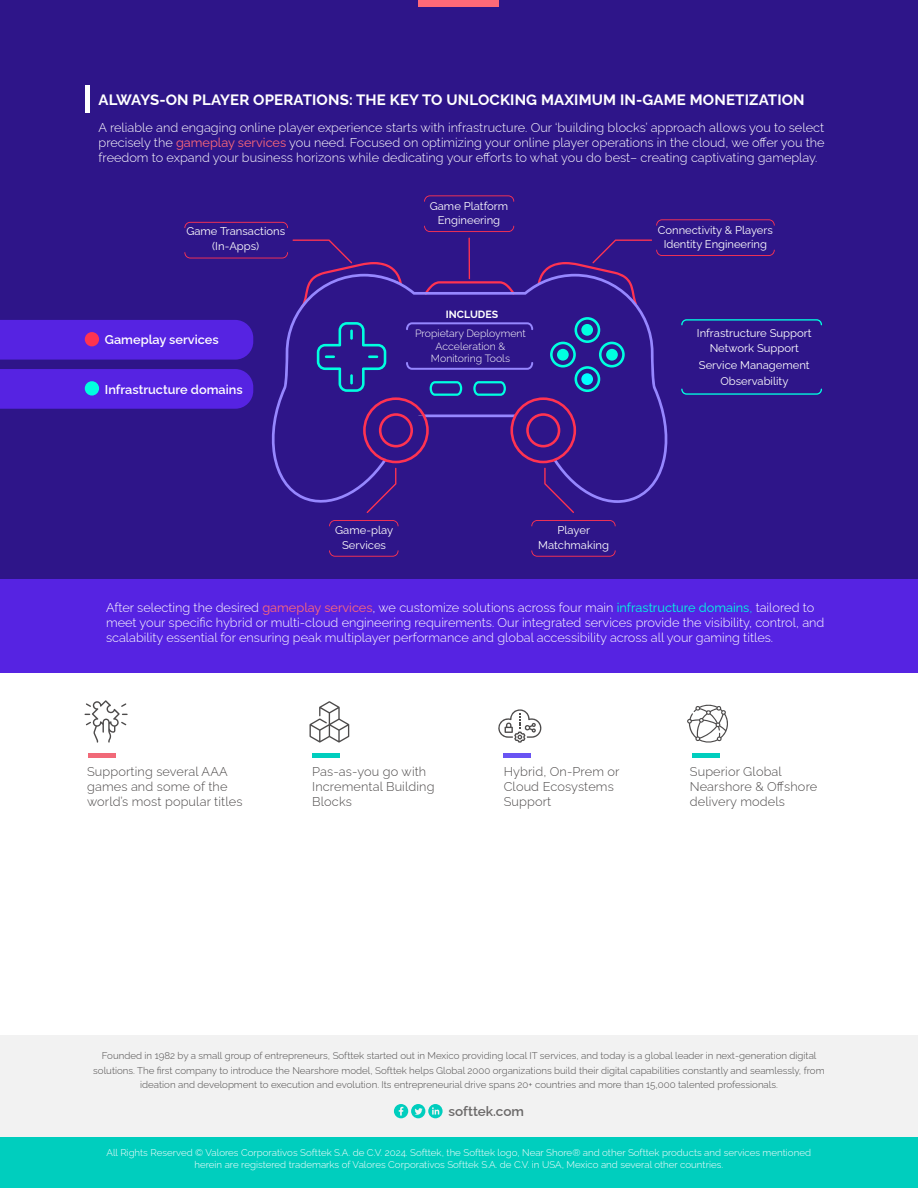
<style>
.page{position:relative;width:918px;height:1188px;background:#fff}
.page>*{position:absolute;margin:0;border:0;box-sizing:border-box;transform-origin:0 0}
.Contenido{font:700 15px "Raleway";letter-spacing:.01em;color:#fff}
.t1{font:600 13.5px "Raleway";color:#6b6969}
.Contenido-2{font:300 12.75px/15px "Raleway";color:#fff;text-align:justify}
.Contenido-3{font:300 12.75px/15px "Raleway";letter-spacing:.01em;color:#4e4b4b}
.Contenido-4{font:600 12.75px "Raleway";color:#fff}
.t2{font:11.25px/14.4px "Raleway";color:#fff;text-align:center}
.t3{font:300 10.5px "Raleway";color:#fff}
.t4{font:700 10.5px "Raleway";color:#fff}
.t5{font:300 9.75px/14.4px "Raleway";color:#4d4b4b;text-align:center}
.t6{font:300 9.75px/11.7px "Raleway";color:#fff;text-align:center}
.s1{font-weight:400;color:#ff6978}
.s2{font-weight:400;color:#00ffe0}
.s3{color:#00ffe0}
</style>
<div class="page">
<div style="left:0;top:1035px;width:918px;height:102px;background:#f2f2f2"></div>
<div style="left:0;top:1137px;width:918px;height:51px;background:#00cebe"></div>
<svg style="left:394px;top:1104px;width:49px;height:14px"></svg>
<div style="left:0;top:579px;width:918px;height:94px;background:#5623e2"></div>
<div style="left:0;top:0;width:918px;height:579px;background:#2e1589"></div>
<div style="left:418px;top:0;width:81px;height:6px;background:#ff6978"></div>
<hr style="left:469px;top:238px;width:1px;height:41px;background:#ff3351">
<svg style="left:271px;top:274px;width:397px;height:229px"></svg>
<svg style="left:317px;top:317px;width:308px;height:196px"></svg>
<div style="left:557px;top:349px;width:12px;height:12px;background:#00ffe0;border-radius:50%"></div>
<div style="left:581px;top:324px;width:12px;height:12px;background:#00ffe0;border-radius:50%"></div>
<div style="left:606px;top:349px;width:12px;height:12px;background:#00ffe0;border-radius:50%"></div>
<div style="left:581px;top:373px;width:12px;height:12px;background:#0ff;border-radius:50%"></div>
<svg style="left:184px;top:240px;width:218px;height:68px"></svg>
<svg style="left:184px;top:222px;width:104px;height:6px"></svg>
<svg style="left:538px;top:240px;width:237px;height:65px"></svg>
<svg style="left:656px;top:219px;width:119px;height:7px"></svg>
<svg style="left:424px;top:226px;width:90px;height:6px"></svg>
<svg style="left:424px;top:195px;width:90px;height:7px"></svg>
<svg style="left:329px;top:550px;width:70px;height:7px"></svg>
<svg style="left:329px;top:520px;width:70px;height:6px"></svg>
<svg style="left:531px;top:550px;width:85px;height:7px"></svg>
<svg style="left:531px;top:520px;width:85px;height:6px"></svg>
<svg style="left:681px;top:319px;width:141px;height:6px"></svg>
<svg style="left:681px;top:389px;width:141px;height:6px"></svg>
<hr style="left:312px;top:754px;width:28px;height:4px;background:#00cebe">
<hr style="left:503px;top:754px;width:28px;height:4px;background:#6954f3">
<hr style="left:692px;top:754px;width:28px;height:4px;background:#00cebe">
<hr style="left:88px;top:754px;width:28px;height:4px;background:#f16978">
<hr style="left:85px;top:85px;width:4px;height:28px;background:#fff">
<svg style="left:85px;top:700px;width:43px;height:43px"></svg>
<svg style="left:498px;top:709px;width:44px;height:34px"></svg>
<svg style="left:687px;top:704px;width:41px;height:39px"></svg>
<svg style="left:309px;top:701px;width:40px;height:42px"></svg>
<div style="left:0;top:320px;width:253px;height:40px;background:#5623e2"></div>
<div style="left:0;top:369px;width:253px;height:40px;background:#5623e2"></div>
<div style="left:85px;top:381px;width:14px;height:15px;background:#00ffe0;border-radius:50%"></div>
<div style="left:85px;top:332px;width:14px;height:14px;background:#ff3351;border-radius:50%"></div>
<p class="Contenido" style="left:99px;top:88px;width:708px">ALWAYS-ON PLAYER OPERATIONS: THE KEY TO UNLOCKING MAXIMUM IN-GAME MONETIZATION</p>
<p class="Contenido-2" style="left:99px;top:119px;width:728px">A reliable and engaging online player experience starts with infrastructure. Our ‘building blocks’ approach allows you to select precisely the <span class="s1">gameplay services</span> you need. Focused on optimizing your online player operations in the cloud, we offer you the freedom to expand your business horizons while dedicating your efforts to what you do best– creating captivating gameplay.</p>
<p class="t2" style="left:186px;top:223px;width:100px">Game Transactions (In-Apps)</p>
<p class="Contenido-4" style="left:105px;top:329px;width:115px">Gameplay services</p>
<p class="Contenido-4" style="left:105px;top:379px;width:139px">Infrastructure domains</p>
<p class="t2" style="left:430px;top:198px;width:80px">Game Platform</p>
<p class="t2" style="left:438px;top:212px;width:64px">Engineering</p>
<p class="t4" style="left:446px;top:306px;width:54px">INCLUDES</p>
<p class="t3" style="left:415px;top:325px;width:112px">Propietary Deployment</p>
<p class="t3" style="left:436px;top:338px;width:71px">Acceleration &amp;</p>
<p class="t3" style="left:431px;top:350px;width:81px">Monitoring Tools</p>
<p class="t2" style="left:658px;top:221px;width:117px">Connectivity &amp; Players</p>
<p class="t2" style="left:664px;top:236px;width:105px">Identity Engineering</p>
<p class="t2" style="left:697px;top:325px;width:116px">Infrastructure Support</p>
<p class="t2" style="left:710px;top:340px;width:91px">Network Support</p>
<p class="t2" style="left:720px;top:372px;width:70px">Observability</p>
<p class="t2" style="left:699px;top:356px;width:112px">Service Management</p>
<p class="t2" style="left:335px;top:522px;width:59px">Game-play</p>
<p class="t2" style="left:342px;top:536px;width:45px">Services</p>
<p class="t2" style="left:558px;top:522px;width:34px">Player</p>
<p class="t2" style="left:538px;top:536px;width:72px">Matchmaking</p>
<p class="Contenido-2" style="left:106px;top:599px;width:720px;text-align:left">After selecting the desired <span class="s1">gameplay services</span>, we customize solutions across four main <span class="s2">infrastructure domains</span><span class="s3">,</span> tailored to meet your specific hybrid or multi-cloud engineering requirements. Our integrated services provide the visibility, control, and scalability essential for ensuring peak multiplayer performance and global accessibility across all your gaming titles.</p>
<p class="Contenido-3" style="left:87px;top:763px;width:157px">Supporting several AAA games and some of the world’s most popular titles</p>
<p class="Contenido-3" style="left:312px;top:763px;width:124px">Pas-as-you go with<br>Incremental Building<br>Blocks</p>
<p class="Contenido-3" style="left:504px;top:763px;width:117px">Hybrid, On-Prem or<br>Cloud Ecosystems<br>Support</p>
<p class="Contenido-3" style="left:690px;top:763px;width:129px">Superior Global<br>Nearshore &amp; Offshore delivery models</p>
<p class="t5" style="left:93px;top:1047px;width:733px">Founded in 1982 by a small group of entrepreneurs, Softtek started out in Mexico providing local IT services, and today is a global leader in next-generation digital solutions. The first company to introduce the Nearshore model, Softtek helps Global 2000 organizations build their digital capabilities constantly and seamlessly, from ideation and development to execution and evolution. Its entrepreneurial drive spans 20+ countries and more than 15,000 talented professionals.</p>
<p class="t1" style="left:449px;top:1100px;width:77px">softtek.com</p>
<p class="t6" style="left:107px;top:1146px;width:706px">All Rights Reserved © Valores Corporativos Softtek S.A. de C.V. 2024. Softtek, the Softtek logo, Near Shore® and other Softtek products and services mentioned herein are registered trademarks of Valores Corporativos Softtek S.A. de C.V. in USA, Mexico and several other countries.</p>
</div>
